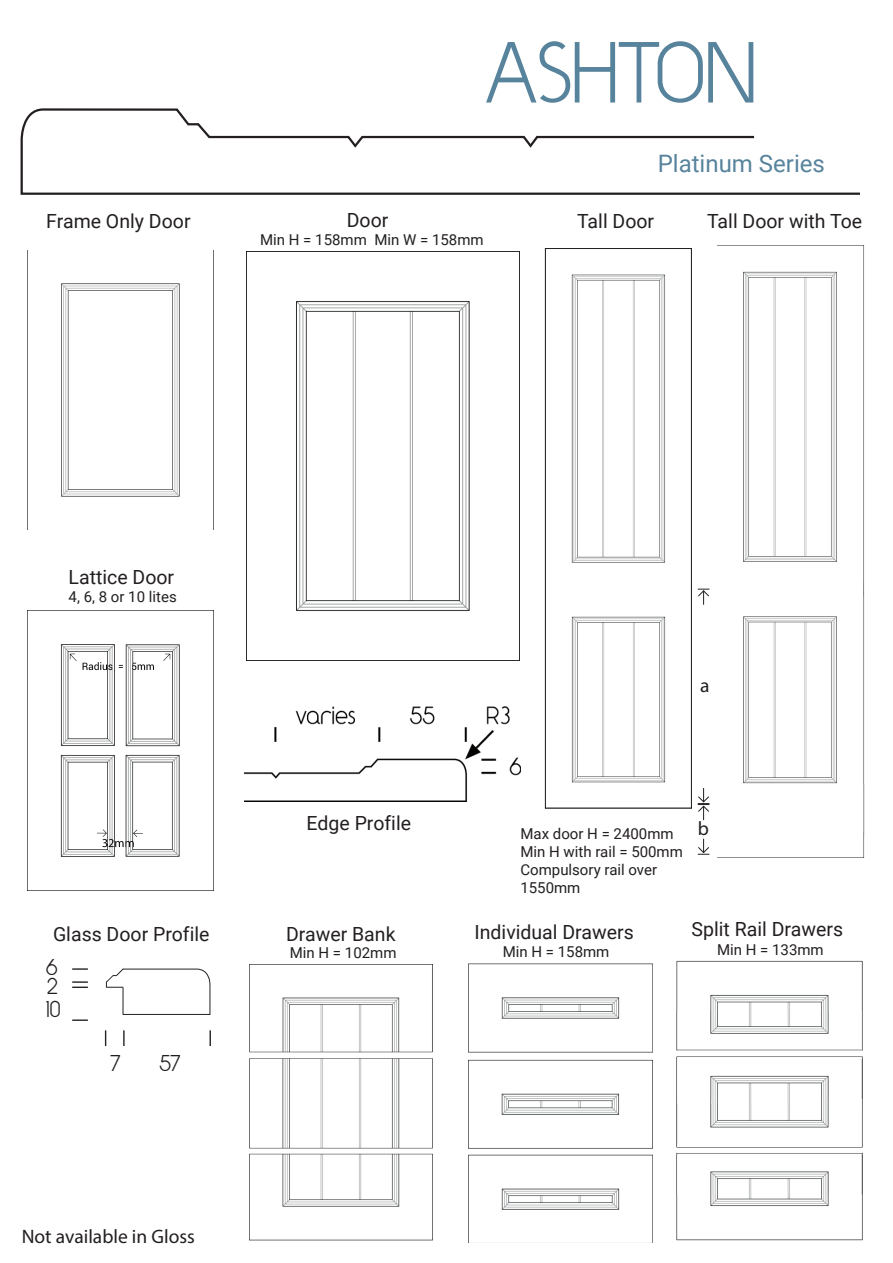
<style>
.page{position:relative;width:893px;height:1263px;background:#fff}
.page>*{position:absolute;margin:0;border:0;box-sizing:border-box;transform-origin:0 0}
.t1{font:72px "Y2 K Neophyte";color:#57839c}
.t2{font:24px "Roboto";color:#57839c}
.t3{font:19.5px "Roboto";color:#231f20}
.t4{font:19.5px "Myriad Pro";color:#231f20}
.t5{font:19.05px/18.1px "Y2 K Neophyte";color:#231f20}
.t6{font:15px/18px "Roboto";color:#231f20}
</style>
<div class="page">
<img style="left:717px;top:245px;width:148px;height:613px">
<img style="left:27px;top:250px;width:187px;height:280px">
<img style="left:244px;top:706px;width:277px;height:96px">
<img style="left:246px;top:251px;width:273px;height:409px">
<img style="left:571px;top:274px;width:95px;height:509px">
<svg style="left:697px;top:589px;width:12px;height:16px"></svg>
<svg style="left:697px;top:839px;width:12px;height:16px"></svg>
<svg style="left:697px;top:788px;width:12px;height:32px"></svg>
<img style="left:249px;top:965px;width:183px;height:276px">
<img style="left:468px;top:963px;width:184px;height:280px">
<img style="left:676px;top:960px;width:187px;height:281px">
<svg style="left:20px;top:108px;width:840px;height:87px"></svg>
<img style="left:27px;top:611px;width:187px;height:279px">
<svg style="left:72px;top:968px;width:16px;height:2px"></svg>
<svg style="left:72px;top:981px;width:16px;height:7px"></svg>
<svg style="left:72px;top:1020px;width:16px;height:1px"></svg>
<svg style="left:105px;top:1030px;width:1px;height:16px"></svg>
<svg style="left:123px;top:1030px;width:2px;height:16px"></svg>
<svg style="left:209px;top:1030px;width:2px;height:16px"></svg>
<svg style="left:105px;top:968px;width:106px;height:47px"></svg>
<div style="left:545px;top:248px;width:146px;height:560px;border:1px solid #231f20"></div>
<p class="t3" style="left:46px;top:213px;width:146px">Frame Only Door</p>
<h1 class="t1" style="left:485px;top:36px;width:273px">ASHTON</h1>
<p class="t3" style="left:347px;top:212px;width:43px">Door</p>
<p class="t6" style="left:260px;top:232px;width:225px">Min H = 158mm Min W = 158mm</p>
<p class="t2" style="left:657px;top:153px;width:169px">Platinum Series</p>
<p class="t3" style="left:577px;top:213px;width:79px">Tall Door</p>
<p class="t3" style="left:707px;top:213px;width:157px">Tall Door with Toe</p>
<p class="t3" style="left:69px;top:569px;width:107px">Lattice Door</p>
<p class="t6" style="left:69px;top:589px;width:110px">4, 6, 8 or 10 lites</p>
<p class="t3" style="left:53px;top:926px;width:158px">Glass Door Profile</p>
<p class="t5" style="left:46px;top:960px;width:13px">6<br>2</p>
<p class="t5" style="left:46px;top:1001px;width:16px">10</p>
<p class="t5" style="left:110px;top:1056px;width:11px">7</p>
<p class="t5" style="left:159px;top:1056px;width:22px">57</p>
<p class="t4" style="left:22px;top:1225px;width:175px">Not available in Gloss</p>
<p class="t3" style="left:306px;top:815px;width:106px">Edge Profile</p>
<p class="t3" style="left:286px;top:926px;width:111px">Drawer Bank</p>
<p class="t6" style="left:290px;top:945px;width:108px">Min H = 102mm</p>
<p class="t4" style="left:700px;top:673px;width:11px">a</p>
<p class="t6" style="left:520px;top:826px;width:164px">Max door H = 2400mm<br>Min H with rail = 500mm<br>Compulsory rail over<br>1550mm</p>
<p class="t4" style="left:697px;top:816px;width:13px">b</p>
<p class="t3" style="left:474px;top:924px;width:161px">Individual Drawers</p>
<p class="t6" style="left:502px;top:944px;width:108px">Min H = 158mm</p>
<p class="t3" style="left:691px;top:921px;width:153px">Split Rail Drawers</p>
<p class="t6" style="left:717px;top:942px;width:108px">Min H = 133mm</p>
</div>
